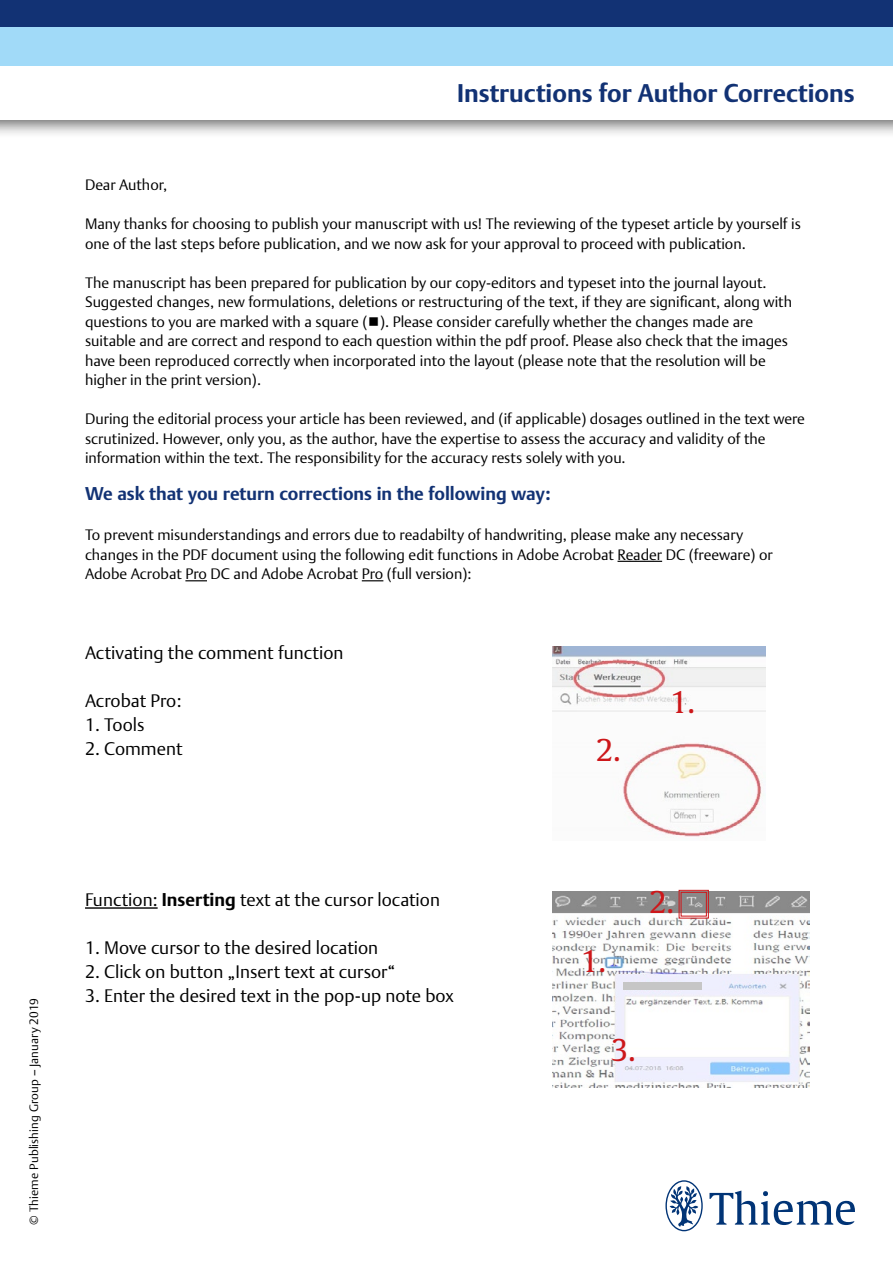
<style>
.page{position:relative;width:893px;height:1263px;background:#fff}
.page>*{position:absolute;margin:0;border:0;box-sizing:border-box;transform-origin:0 0}
.t1{font:30px "Thieme Gulliver 2011";color:#cd171a}
.t2{font:700 24.9px "Thieme Argo 2011";color:#123274}
.t3{font:300 18px "Thieme Argo 2011";color:#000}
.t4{font:700 18px "Thieme Argo 2011";color:#123274}
.t5{font:300 15px/19.5px "Thieme Argo 2011";color:#000}
.t6{font:300 12px "Thieme Argo 2011";letter-spacing:.01em;color:#000}
.s1{font-weight:700}
</style>
<div class="page">
<div style="left:0;top:0;width:893px;height:138px;background:#000;opacity:.6"></div>
<div style="left:0;top:0;width:893px;height:119px;background:#fff"></div>
<div style="left:0;top:26px;width:893px;height:39px;background:#a1daf8"></div>
<div style="left:0;top:0;width:893px;height:26px;background:#123274"></div>
<hr style="left:617px;top:561px;width:45px;height:1px;background:#000">
<svg style="left:185px;top:580px;width:22px;height:1px"></svg>
<svg style="left:362px;top:580px;width:21px;height:1px"></svg>
<img style="left:553px;top:646px;width:212px;height:191px">
<img style="left:553px;top:892px;width:256px;height:195px">
<svg style="left:678px;top:889px;width:31px;height:30px"></svg>
<div style="left:681px;top:892px;width:26px;height:24px;border:1px solid #cd171a"></div>
<div style="left:623px;top:982px;width:78px;height:8px;background:#c6c6c6"></div>
<hr style="left:85px;top:907px;width:73px;height:2px;background:#000">
<svg style="left:665px;top:1180px;width:38px;height:51px"></svg>
<svg style="left:709px;top:1190px;width:146px;height:35px"></svg>
<h2 class="t2" style="left:457px;top:77px;width:399px">Instructions for Author Corrections</h2>
<p class="t5" style="left:85px;top:175px;width:84px">Dear Author,</p>
<p class="t5" style="left:85px;top:214px;width:717px">Many thanks for choosing to publish your manuscript with us! The reviewing of the typeset article by yourself is one of the last steps before publication, and we now ask for your approval to proceed with publication.</p>
<p class="t5" style="left:85px;top:272px;width:708px">The manuscript has been prepared for publication by our copy-editors and typeset into the journal layout.<br>Suggested changes, new formulations, deletions or restructuring of the text, if they are significant, along with questions to you are marked with a square (■). Please consider carefully whether the changes made are suitable and are correct and respond to each question within the pdf proof. Please also check that the images have been reproduced correctly when incorporated into the layout (please note that the resolution will be higher in the print version).</p>
<p class="t5" style="left:85px;top:409px;width:721px">During the editorial process your article has been reviewed, and (if applicable) dosages outlined in the text were scrutinized. However, only you, as the author, have the expertise to assess the accuracy and validity of the information within the text. The responsibility for the accuracy rests solely with you.</p>
<p class="t4" style="left:85px;top:481px;width:467px">We ask that you return corrections in the following way:</p>
<p class="t5" style="left:85px;top:525px;width:689px">To prevent misunderstandings and errors due to readabilty of handwriting, please make any necessary changes in the PDF document using the following edit functions in Adobe Acrobat Reader DC (freeware) or<br>Adobe Acrobat Pro DC and Adobe Acrobat Pro (full version):</p>
<p class="t3" style="left:85px;top:641px;width:260px">Activating the comment function</p>
<p class="t3" style="left:85px;top:689px;width:98px">Acrobat Pro:</p>
<p class="t3" style="left:85px;top:713px;width:61px">1. Tools</p>
<p class="t3" style="left:85px;top:737px;width:99px">2. Comment</p>
<h1 class="t1" style="left:596px;top:728px;width:26px">2.</h1>
<h1 class="t1" style="left:671px;top:679px;width:26px">1.</h1>
<p class="t6" style="left:26px;top:1225px;width:228px;rotate:-90deg">© Thieme Publishing Group – January 2019</p>
<p class="t3" style="left:85px;top:888px;width:356px">Function: <span class="s1">Inserting</span> text at the cursor location</p>
<p class="t3" style="left:85px;top:936px;width:295px">1. Move cursor to the desired location</p>
<p class="t3" style="left:85px;top:960px;width:312px">2. Click on button „Insert text at cursor“</p>
<p class="t3" style="left:85px;top:984px;width:370px">3. Enter the desired text in the pop-up note box</p>
<h1 class="t1" style="left:581px;top:938px;width:26px">1.</h1>
<h1 class="t1" style="left:649px;top:879px;width:26px">2.</h1>
<h1 class="t1" style="left:611px;top:1027px;width:26px">3.</h1>
</div>
